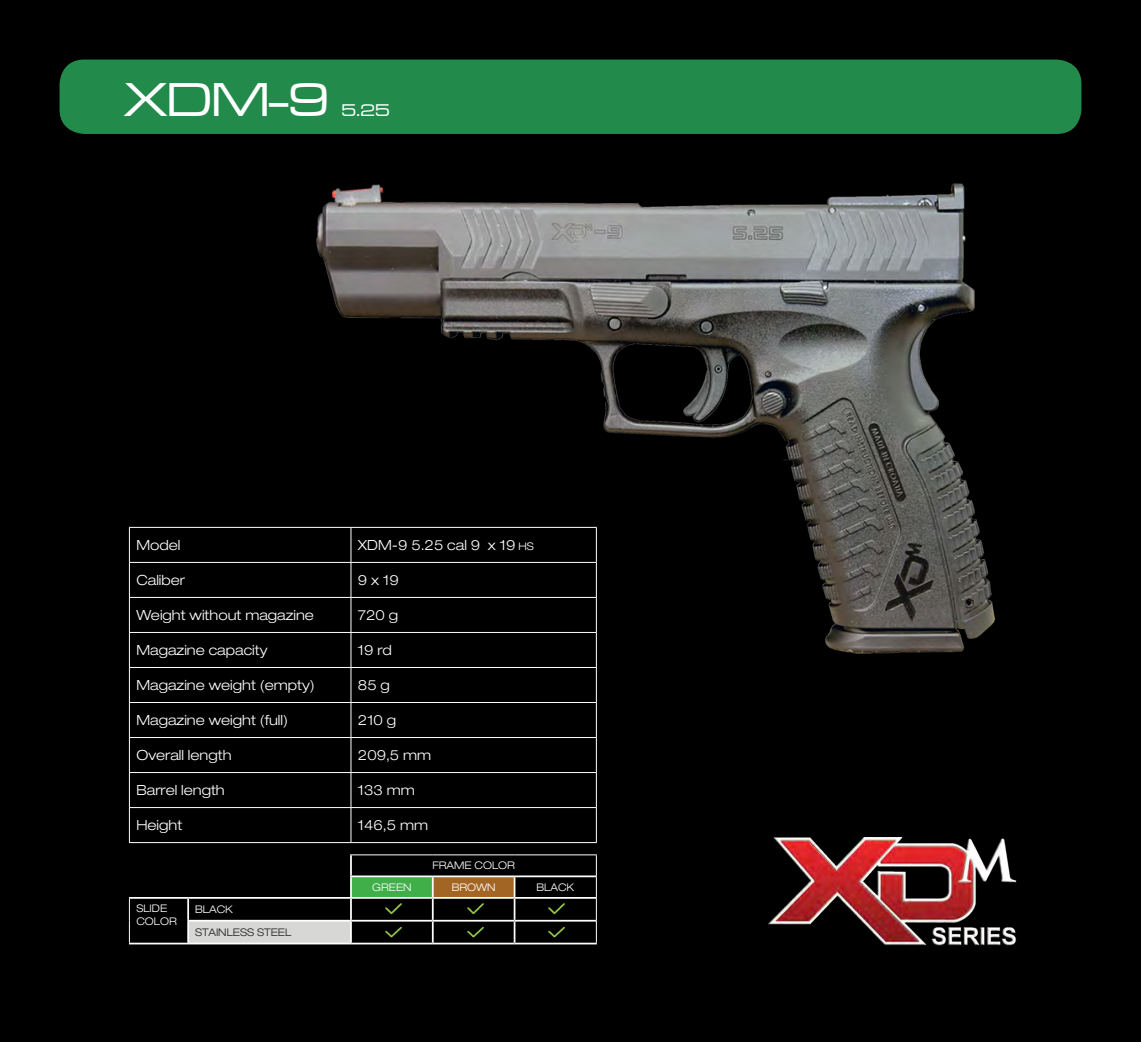
<style>
.page{position:relative;width:1141px;height:1042px;background:#000}
.page>*{position:absolute;margin:0;border:0;box-sizing:border-box;transform-origin:0 0}
.t1{font:49px "Microgramma D Medi Exte";color:#fff}
.t2{font:17.5px "Microgramma D Medi Exte";color:#fff}
.t3{font:300 expanded 14px "Helvetica Neue LT Std";color:#fff}
.t4{font:300 expanded 10.5px "Helvetica Neue LT Std";color:#fff}
.t5{font:300 expanded 10.5px "Helvetica Neue LT Std";color:#231f20}
.s1{font-size:10.5px}
</style>
<div class="page">
<div style="left:60px;top:60px;width:1021px;height:74px;background:#228a4a;border-radius:25px"></div>
<hr style="left:596px;top:668px;width:1px;height:34px;background:#fff">
<hr style="left:596px;top:703px;width:1px;height:34px;background:#fff">
<hr style="left:596px;top:738px;width:1px;height:34px;background:#fff">
<hr style="left:596px;top:773px;width:1px;height:34px;background:#fff">
<hr style="left:596px;top:808px;width:1px;height:34px;background:#fff">
<hr style="left:129px;top:527px;width:222px;height:1px;background:#fff">
<hr style="left:129px;top:528px;width:1px;height:34px;background:#fff">
<hr style="left:129px;top:562px;width:222px;height:1px;background:#fff">
<hr style="left:129px;top:563px;width:1px;height:34px;background:#fff">
<hr style="left:129px;top:597px;width:222px;height:1px;background:#fff">
<hr style="left:129px;top:598px;width:1px;height:34px;background:#fff">
<hr style="left:129px;top:632px;width:222px;height:1px;background:#fff">
<hr style="left:129px;top:633px;width:1px;height:34px;background:#fff">
<hr style="left:129px;top:667px;width:222px;height:1px;background:#fff">
<hr style="left:129px;top:668px;width:1px;height:34px;background:#fff">
<hr style="left:351px;top:667px;width:246px;height:1px;background:#fff">
<hr style="left:351px;top:668px;width:1px;height:34px;background:#fff">
<hr style="left:129px;top:702px;width:222px;height:1px;background:#fff">
<hr style="left:129px;top:703px;width:1px;height:34px;background:#fff">
<hr style="left:351px;top:702px;width:246px;height:1px;background:#fff">
<hr style="left:351px;top:703px;width:1px;height:34px;background:#fff">
<hr style="left:129px;top:737px;width:222px;height:1px;background:#fff">
<hr style="left:129px;top:738px;width:1px;height:34px;background:#fff">
<hr style="left:351px;top:737px;width:246px;height:1px;background:#fff">
<hr style="left:351px;top:738px;width:1px;height:34px;background:#fff">
<hr style="left:129px;top:772px;width:222px;height:1px;background:#fff">
<hr style="left:129px;top:773px;width:1px;height:34px;background:#fff">
<hr style="left:351px;top:772px;width:246px;height:1px;background:#fff">
<hr style="left:351px;top:773px;width:1px;height:34px;background:#fff">
<hr style="left:129px;top:807px;width:222px;height:1px;background:#fff">
<hr style="left:129px;top:808px;width:1px;height:34px;background:#fff">
<hr style="left:351px;top:807px;width:246px;height:1px;background:#fff">
<hr style="left:351px;top:808px;width:1px;height:34px;background:#fff">
<hr style="left:129px;top:842px;width:222px;height:1px;background:#fff">
<hr style="left:351px;top:842px;width:246px;height:1px;background:#fff">
<img style="left:769px;top:837px;width:248px;height:108px">
<img style="left:301px;top:183px;width:695px;height:484px">
<div style="left:351px;top:876px;width:82px;height:22px;background:#40ae49"></div>
<div style="left:433px;top:876px;width:82px;height:22px;background:#a36524"></div>
<div style="left:188px;top:920px;width:163px;height:23px;background:#d7d8d6"></div>
<svg style="left:596px;top:855px;width:1px;height:87px"></svg>
<hr style="left:350px;top:854px;width:83px;height:1px;background:#fff">
<hr style="left:433px;top:854px;width:82px;height:1px;background:#fff">
<hr style="left:515px;top:854px;width:82px;height:1px;background:#fff">
<hr style="left:350px;top:855px;width:2px;height:20px;background:#fff">
<hr style="left:350px;top:875px;width:83px;height:2px;background:#fff">
<hr style="left:350px;top:877px;width:2px;height:20px;background:#fff">
<hr style="left:433px;top:875px;width:82px;height:2px;background:#fff">
<hr style="left:432px;top:877px;width:2px;height:20px;background:#fff">
<hr style="left:515px;top:875px;width:81px;height:2px;background:#fff">
<hr style="left:129px;top:897px;width:59px;height:2px;background:#fff">
<hr style="left:129px;top:942px;width:59px;height:2px;background:#fff">
<svg style="left:129px;top:899px;width:1px;height:43px"></svg>
<hr style="left:188px;top:897px;width:163px;height:2px;background:#fff">
<hr style="left:187px;top:899px;width:2px;height:21px;background:#fff">
<hr style="left:351px;top:897px;width:82px;height:2px;background:#fff">
<hr style="left:350px;top:899px;width:2px;height:21px;background:#fff">
<hr style="left:433px;top:897px;width:82px;height:2px;background:#fff">
<hr style="left:432px;top:899px;width:2px;height:21px;background:#fff">
<hr style="left:515px;top:897px;width:81px;height:2px;background:#fff">
<hr style="left:187px;top:920px;width:164px;height:1px;background:#fff">
<hr style="left:187px;top:921px;width:2px;height:21px;background:#fff">
<hr style="left:351px;top:920px;width:82px;height:1px;background:#fff">
<hr style="left:350px;top:921px;width:2px;height:21px;background:#fff">
<hr style="left:433px;top:920px;width:82px;height:1px;background:#fff">
<hr style="left:432px;top:921px;width:2px;height:21px;background:#fff">
<hr style="left:515px;top:920px;width:81px;height:1px;background:#fff">
<svg style="left:514px;top:877px;width:1px;height:65px"></svg>
<hr style="left:188px;top:942px;width:163px;height:2px;background:#fff">
<hr style="left:351px;top:942px;width:82px;height:2px;background:#fff">
<hr style="left:433px;top:942px;width:82px;height:2px;background:#fff">
<hr style="left:515px;top:942px;width:82px;height:2px;background:#fff">
<img style="left:385px;top:903px;width:17px;height:12px">
<img style="left:385px;top:927px;width:17px;height:11px">
<img style="left:548px;top:903px;width:17px;height:12px">
<img style="left:548px;top:927px;width:17px;height:11px">
<img style="left:467px;top:903px;width:17px;height:12px">
<img style="left:467px;top:927px;width:17px;height:11px">
<p class="t1" style="left:124px;top:69px;width:207px">XDM-9</p>
<p class="t2" style="left:342px;top:99px;width:49px">5.25</p>
<p class="t3" style="left:136px;top:536px;width:46px">Model</p>
<p class="t3" style="left:358px;top:536px;width:177px">XDM-9 5.25 cal 9 x 19 <span class="s1">HS</span></p>
<p class="t3" style="left:136px;top:571px;width:50px">Caliber</p>
<p class="t3" style="left:358px;top:571px;width:42px">9 x 19</p>
<p class="t3" style="left:136px;top:606px;width:179px">Weight without magazine</p>
<p class="t3" style="left:358px;top:606px;width:42px">720 g</p>
<p class="t3" style="left:136px;top:641px;width:133px">Magazine capacity</p>
<p class="t3" style="left:358px;top:641px;width:35px">19 rd</p>
<p class="t3" style="left:136px;top:676px;width:180px">Magazine weight (empty)</p>
<p class="t3" style="left:358px;top:676px;width:33px">85 g</p>
<p class="t3" style="left:136px;top:711px;width:153px">Magazine weight (full)</p>
<p class="t3" style="left:358px;top:711px;width:40px">210 g</p>
<p class="t3" style="left:136px;top:747px;width:97px">Overall length</p>
<p class="t3" style="left:358px;top:747px;width:75px">209,5 mm</p>
<p class="t3" style="left:136px;top:782px;width:90px">Barrel length</p>
<p class="t3" style="left:358px;top:782px;width:58px">133 mm</p>
<p class="t3" style="left:136px;top:817px;width:47px">Height</p>
<p class="t3" style="left:358px;top:817px;width:72px">146,5 mm</p>
<p class="t4" style="left:432px;top:859px;width:84px">FRAME COLOR</p>
<p class="t4" style="left:372px;top:881px;width:41px">GREEN</p>
<p class="t4" style="left:452px;top:881px;width:45px">BROWN</p>
<p class="t4" style="left:536px;top:881px;width:39px">BLACK</p>
<p class="t4" style="left:136px;top:902px;width:32px">SLIDE</p>
<p class="t4" style="left:136px;top:915px;width:42px">COLOR</p>
<p class="t4" style="left:195px;top:903px;width:39px">BLACK</p>
<p class="t5" style="left:195px;top:926px;width:98px">STAINLESS STEEL</p>
</div>
